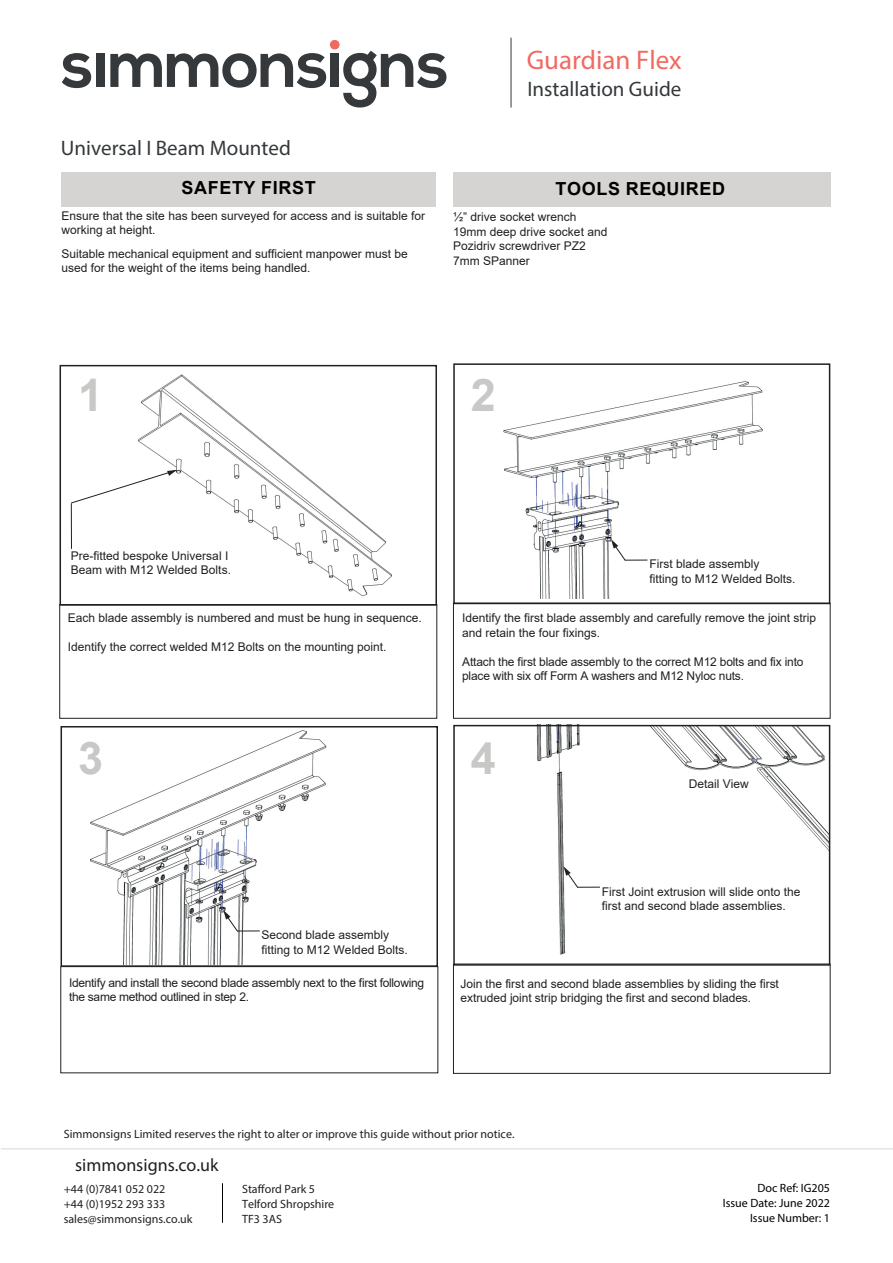
<style>
.page{position:relative;width:893px;height:1263px;background:#fff}
.page>*{position:absolute;margin:0;border:0;box-sizing:border-box;transform-origin:0 0}
.t1{font:700 45px "Arial";color:#c8c8c7}
.t2{font:27px "Myriad Pro";color:#f16a62}
.t3{font:21px "Myriad Pro";color:#35383b}
.t4{font:700 18px "Arial";letter-spacing:.035em;color:#000}
.t5{font:18px "Myriad Pro";color:#231f20}
.t6{font:12px/14.4px "Arial";color:#231f20}
.t7{font:12px/15px "Myriad Pro";color:#231f20}
.t8{font:12px/14.4px "Arial";letter-spacing:-.025em;color:#231f20}
.t9{font:12px/15px "Myriad Pro";color:#000;text-align:right}
</style>
<div class="page">
<img style="left:536px;top:728px;width:44px;height:227px">
<img style="left:90px;top:730px;width:237px;height:234px">
<img style="left:503px;top:381px;width:260px;height:218px">
<img style="left:138px;top:374px;width:254px;height:223px">
<hr style="left:1px;top:1148px;width:892px;height:1px;background:#d4d6d4">
<hr style="left:511px;top:38px;width:1px;height:70px;background:#35383b">
<svg style="left:62px;top:53px;width:29px;height:35px"></svg>
<div style="left:96px;top:54px;width:8px;height:33px;background:#36393c"></div>
<svg style="left:110px;top:40px;width:336px;height:68px"></svg>
<img style="left:651px;top:728px;width:176px;height:121px">
<div style="left:453px;top:725px;width:377px;height:241px;border:2px solid #231f20"></div>
<div style="left:453px;top:363px;width:377px;height:241px;border:2px solid #231f20"></div>
<div style="left:61px;top:726px;width:377px;height:241px;border:2px solid #231f20"></div>
<div style="left:453px;top:964px;width:377px;height:109px;border:1px solid #231f20"></div>
<div style="left:61px;top:966px;width:377px;height:107px;border:1px solid #231f20"></div>
<div style="left:453px;top:603px;width:377px;height:115px;border:1px solid #231f20"></div>
<div style="left:62px;top:172px;width:374px;height:34px;background:#d5d4d2"></div>
<div style="left:453px;top:173px;width:377px;height:34px;background:#d5d4d2"></div>
<div style="left:60px;top:365px;width:377px;height:241px;border:2px solid #231f20"></div>
<hr style="left:71px;top:503px;width:1px;height:46px;background:#231f20">
<svg style="left:70px;top:469px;width:107px;height:35px"></svg>
<hr style="left:222px;top:1183px;width:1px;height:40px;background:#000">
<svg style="left:611px;top:539px;width:36px;height:22px"></svg>
<svg style="left:223px;top:910px;width:37px;height:22px"></svg>
<svg style="left:563px;top:866px;width:37px;height:22px"></svg>
<h2 class="t2" style="left:527px;top:43px;width:156px">Guardian Flex</h2>
<h3 class="t3" style="left:61px;top:135px;width:231px">Universal I Beam Mounted</h3>
<h3 class="t3" style="left:527px;top:76px;width:156px">Installation Guide</h3>
<h3 class="t4" style="left:181px;top:175px;width:136px">SAFETY FIRST</h3>
<h3 class="t4" style="left:555px;top:176px;width:171px">TOOLS REQUIRED</h3>
<p class="t6" style="left:62px;top:208px;width:365px">Ensure that the site has been surveyed for access and is suitable for working at height.</p>
<p class="t6" style="left:62px;top:246px;width:348px">Suitable mechanical equipment and sufficient manpower must be used for the weight of the items being handled.</p>
<p class="t6" style="left:453px;top:210px;width:156px">½” drive socket wrench<br>19mm deep drive socket and<br>Pozidriv screwdriver PZ2<br>7mm SPanner</p>
<h1 class="t1" style="left:78px;top:363px;width:27px">1</h1>
<h1 class="t1" style="left:471px;top:364px;width:27px">2</h1>
<p class="t6" style="left:71px;top:548px;width:162px">Pre-fitted bespoke Universal I<br>Beam with M12 Welded Bolts.</p>
<p class="t6" style="left:68px;top:611px;width:356px">Each blade assembly is numbered and must be hung in sequence.</p>
<p class="t6" style="left:68px;top:640px;width:320px">Identify the correct welded M12 Bolts on the mounting point.</p>
<p class="t6" style="left:649px;top:557px;width:148px">First blade assembly<br>fitting to M12 Welded Bolts.</p>
<p class="t6" style="left:462px;top:611px;width:356px">Identify the first blade assembly and carefully remove the joint strip and retain the four fixings.</p>
<p class="t6" style="left:462px;top:654px;width:343px">Attach the first blade assembly to the correct M12 bolts and fix into place with six off Form A washers and M12 Nyloc nuts.</p>
<h1 class="t1" style="left:78px;top:726px;width:27px">3</h1>
<h1 class="t1" style="left:471px;top:727px;width:27px">4</h1>
<p class="t6" style="left:262px;top:928px;width:148px">Second blade assembly fitting to M12 Welded Bolts.</p>
<p class="t6" style="left:689px;top:776px;width:62px">Detail View</p>
<p class="t6" style="left:602px;top:884px;width:200px">First Joint extrusion will slide onto the first and second blade assemblies.</p>
<p class="t8" style="left:69px;top:975px;width:356px">Identify and install the second blade assembly next to the first following the same method outlined in step 2.</p>
<p class="t6" style="left:460px;top:976px;width:320px">Join the first and second blade assemblies by sliding the first extruded joint strip bridging the first and second blades.</p>
<p class="t7" style="left:64px;top:1126px;width:452px">Simmonsigns Limited reserves the right to alter or improve this guide without prior notice.</p>
<h3 class="t5" style="left:75px;top:1154px;width:145px">simmonsigns.co.uk</h3>
<p class="t7" style="left:64px;top:1181px;width:130px">+44 (0)7841 052 022<br>+44 (0)1952 293 333 sales@simmonsigns.co.uk</p>
<p class="t7" style="left:242px;top:1181px;width:94px">Stafford Park 5<br>Telford Shropshire<br>TF3 3AS</p>
<p class="t9" style="left:723px;top:1180px;width:109px">Doc Ref: IG205<br>Issue Date: June 2022<br>Issue Number: 1</p>
</div>
